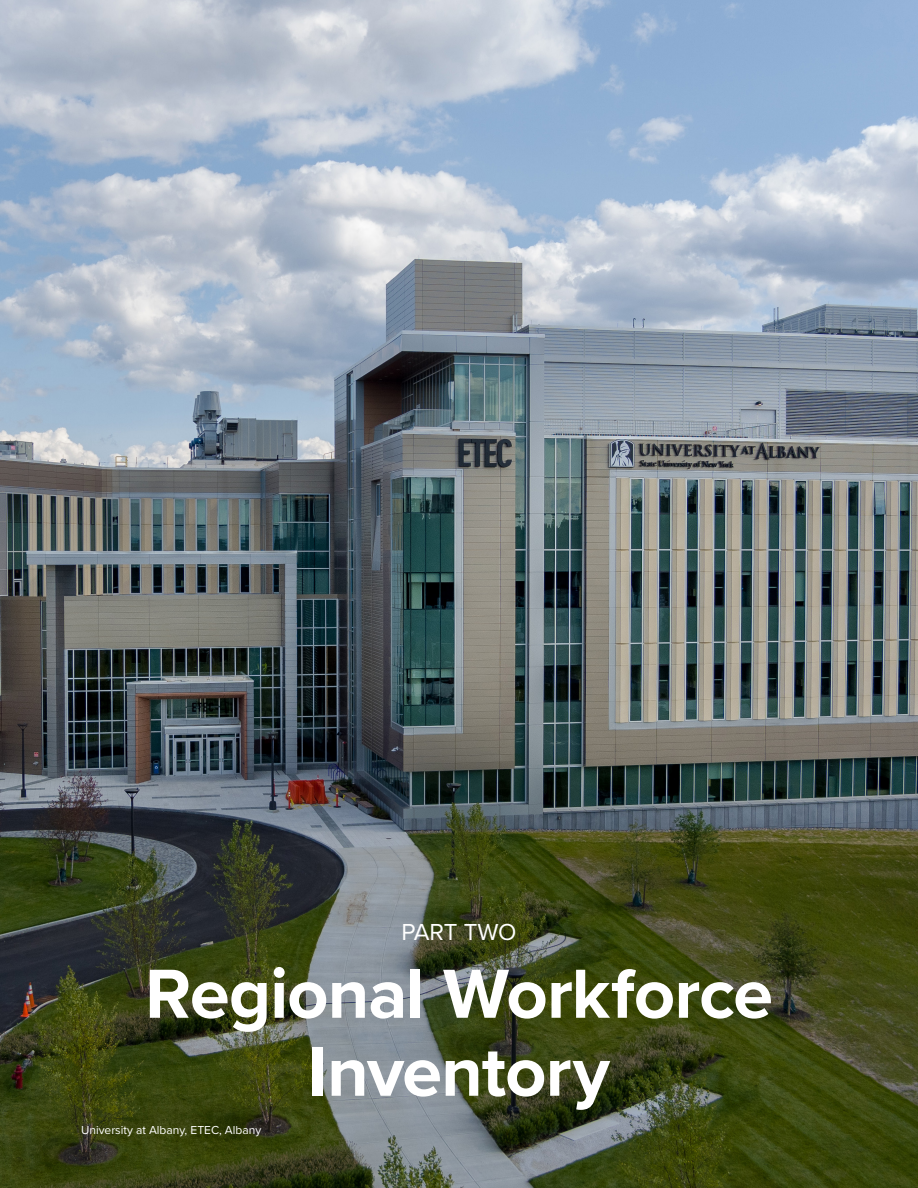
<style>
.page{position:relative;width:918px;height:1188px;background:#fff}
.page>*{position:absolute;margin:0;border:0;box-sizing:border-box;transform-origin:0 0}
.heading_1{font:700 72px/78px "Proxima Nova";letter-spacing:-.015em;color:#fff;text-align:center}
.t1{font:24px "Proxima Nova";letter-spacing:-.01em;color:#fff}
.part_number{font:12px "Proxima Nova";color:#fff}
</style>
<div class="page">
<img style="left:0;top:0;width:918px;height:1188px">
<p class="t1" style="left:401px;top:914px;width:117px">PART TWO</p>
<p class="heading_1" style="left:145px;top:953px;width:629px">Regional Workforce<br>Inventory</p>
<p class="part_number" style="left:81px;top:1121px;width:182px">University at Albany, ETEC, Albany</p>
</div>
